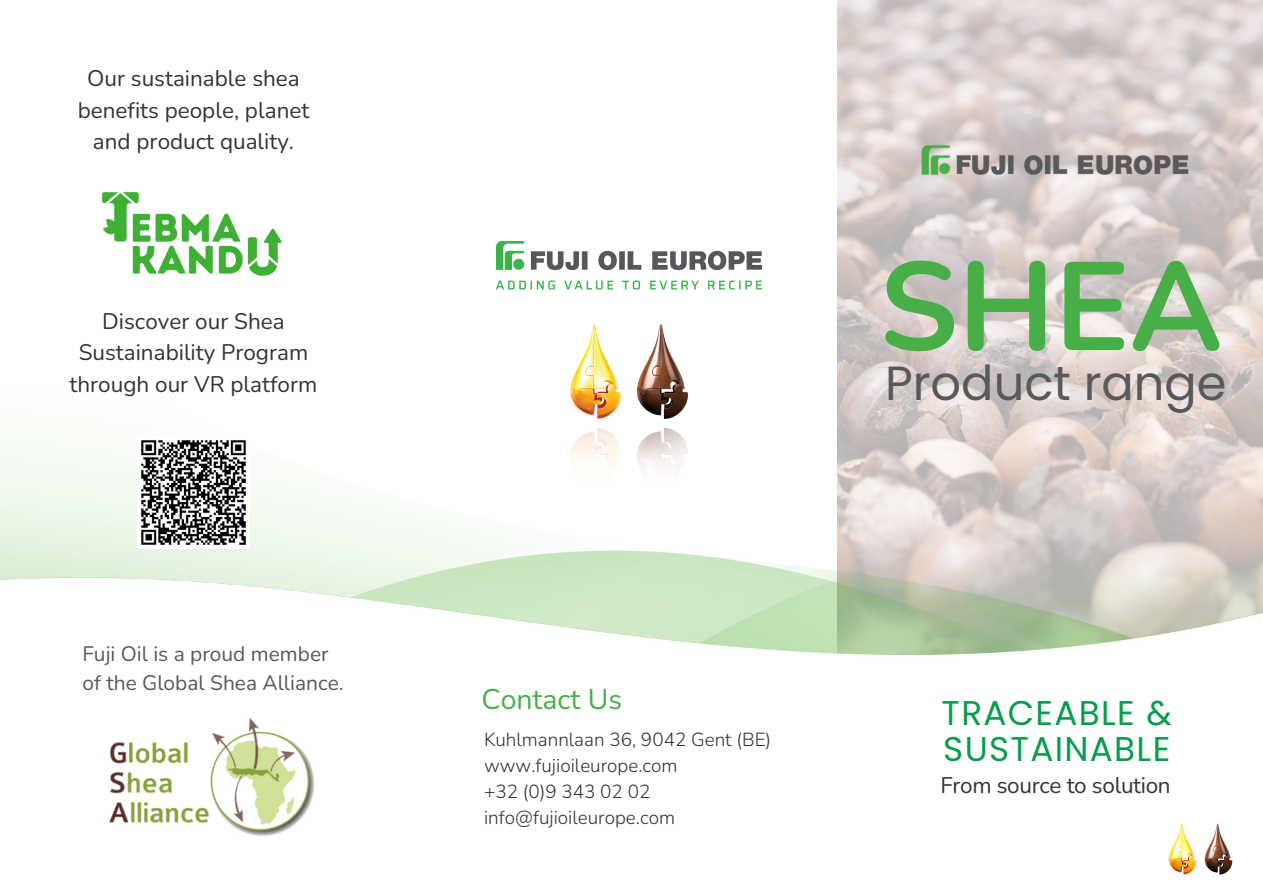
<style>
.page{position:relative;width:1263px;height:894px;background:#fff}
.page>*{position:absolute;margin:0;border:0;box-sizing:border-box;transform-origin:0 0}
.t1{font:700 125.1px "Nunito";color:#48ae48}
.t2{font:47.85px "Poppins";color:#59595b}
.t3{font:34.2px/36px "Poppins";letter-spacing:.04em;color:#069d4c}
.t4{font:28.35px "Nunito";color:#48ae48}
.t5{font:22.5px/31.5px "Nunito";color:#3a3139;text-align:center}
.t6{font:21px "Nunito";color:#59595b}
.t7{font:300 18.9px "Nunito";color:#3a3139}
</style>
<div class="page">
<img style="left:0;top:130px;width:1263px;height:525px">
<img style="left:916px;top:130px;width:279px;height:54px">
<img style="left:496px;top:242px;width:266px;height:270px">
<img style="left:1168px;top:823px;width:65px;height:52px">
<img style="left:109px;top:718px;width:206px;height:118px">
<img style="left:98px;top:184px;width:192px;height:99px">
<img style="left:138px;top:436px;width:112px;height:112px">
<p class="t5" style="left:78px;top:63px;width:233px">Our sustainable shea benefits people, planet and product quality.</p>
<p class="t5" style="left:70px;top:305px;width:249px">Discover our Shea<br>Sustainability Program through our VR platform</p>
<p class="t6" style="left:82px;top:639px;width:248px">Fuji Oil is a proud member</p>
<p class="t6" style="left:82px;top:668px;width:263px">of the Global Shea Alliance.</p>
<p class="t4" style="left:482px;top:680px;width:142px">Contact Us</p>
<p class="t7" style="left:484px;top:727px;width:289px">Kuhlmannlaan 36, 9042 Gent (BE)</p>
<p class="t7" style="left:484px;top:753px;width:195px">www.fujioileurope.com</p>
<p class="t7" style="left:484px;top:779px;width:168px">+32 (0)9 343 02 02</p>
<p class="t7" style="left:484px;top:805px;width:193px">info@fujioileurope.com</p>
<p class="t1" style="left:879px;top:223px;width:345px">SHEA</p>
<p class="t2" style="left:885px;top:350px;width:343px">Product range</p>
<p class="t3" style="left:941px;top:694px;width:232px">TRACEABLE &amp;<br>SUSTAINABLE</p>
<p class="t5" style="left:940px;top:769px;width:232px">From source to solution</p>
</div>
